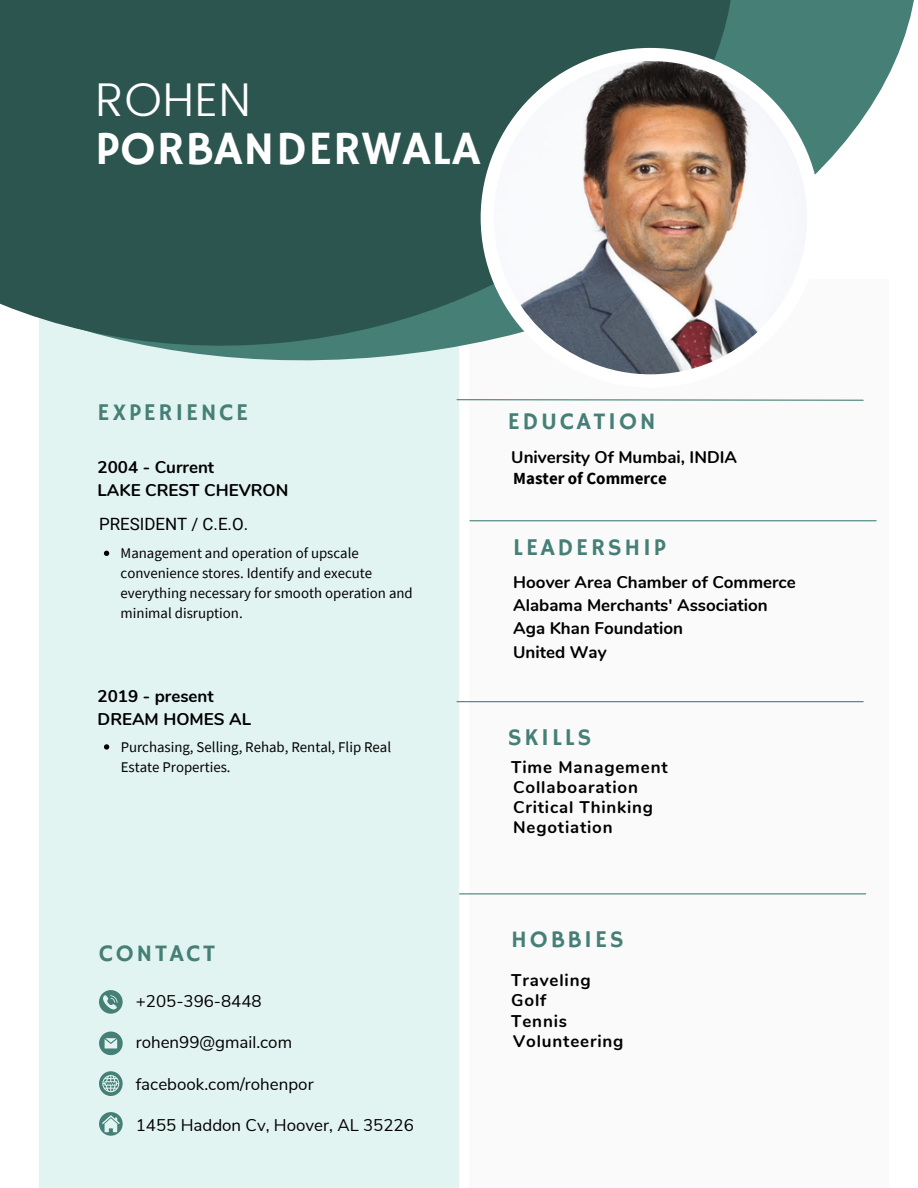
<style>
.page{position:relative;width:918px;height:1188px;background:#fff}
.page>*{position:absolute;margin:0;border:0;box-sizing:border-box;transform-origin:0 0}
.t1{font:47.7px "Hammersmith One";letter-spacing:.02em;color:#fff}
.t2{font:300 47.25px "Poppins";letter-spacing:.02em;color:#fff}
.t3{font:24px "Hammersmith One";letter-spacing:.115em;color:#457f76}
.t4{font:700 16.95px "Nunito";color:#000}
.t5{font:16.95px "Nunito Sans";color:#000}
.t6{font:700 16.95px "Nunito";letter-spacing:.05em;color:#000}
.t7{font:16.95px "Roboto";color:#000}
.t8{font:700 16.95px "Source Sans Pro";color:#000}
.t9{font:700 16.8px "Nunito";letter-spacing:.05em;color:#000}
.t10{font:14.85px/20.1px "Source Sans Pro";color:#000}
</style>
<div class="page">
<div style="left:469px;top:280px;width:420px;height:908px;background:#fafafa"></div>
<div style="left:39px;top:0;width:420px;height:1188px;background:#e2f4f1"></div>
<svg style="left:768px;top:0;width:146px;height:175px;fill:#457f76"></svg>
<svg style="left:0;top:0;width:768px;height:361px;fill:#2b554e"></svg>
<div style="left:481px;top:48px;width:339px;height:340px;background:#fff;border-radius:50%"></div>
<img style="left:494px;top:61px;width:313px;height:313px;border-radius:50%">
<svg style="left:99px;top:990px;width:24px;height:24px"></svg>
<svg style="left:99px;top:1071px;width:24px;height:25px"></svg>
<svg style="left:99px;top:1032px;width:24px;height:23px"></svg>
<svg style="left:99px;top:1112px;width:24px;height:24px"></svg>
<svg style="left:102px;top:1115px;width:18px;height:17px"></svg>
<hr style="left:460px;top:893px;width:406px;height:1px;background:#457f76">
<hr style="left:457px;top:701px;width:406px;height:1px;background:#457f76">
<svg style="left:456px;top:399px;width:408px;height:2px"></svg>
<hr style="left:470px;top:520px;width:406px;height:1px;background:#457f76">
<svg style="left:104px;top:744px;width:5px;height:6px"></svg>
<svg style="left:104px;top:551px;width:5px;height:5px"></svg>
<p class="t2" style="left:96px;top:72px;width:157px">ROHEN</p>
<p class="t1" style="left:95px;top:121px;width:386px">PORBANDERWALA</p>
<p class="t3" style="left:98px;top:398px;width:152px">EXPERIENCE</p>
<p class="t4" style="left:98px;top:456px;width:118px">2004 - Current</p>
<p class="t4" style="left:98px;top:479px;width:192px">LAKE CREST CHEVRON</p>
<p class="t7" style="left:99px;top:514px;width:151px">PRESIDENT / C.E.O.</p>
<p class="t10" style="left:121px;top:543px;width:294px">Management and operation of upscale convenience stores. Identify and execute everything necessary for smooth operation and minimal disruption.</p>
<p class="t4" style="left:98px;top:684px;width:118px">2019 - present</p>
<p class="t4" style="left:98px;top:708px;width:155px">DREAM HOMES AL</p>
<p class="t10" style="left:121px;top:736px;width:272px">Purchasing, Selling, Rehab, Rental, Flip Real<br>Estate Properties.</p>
<p class="t3" style="left:99px;top:939px;width:118px">CONTACT</p>
<p class="t5" style="left:136px;top:990px;width:128px">+205-396-8448</p>
<p class="t5" style="left:136px;top:1031px;width:158px">rohen99@gmail.com</p>
<p class="t5" style="left:136px;top:1073px;width:179px">facebook.com/rohenpor</p>
<p class="t5" style="left:136px;top:1114px;width:280px">1455 Haddon Cv, Hoover, AL 35226</p>
<p class="t3" style="left:508px;top:407px;width:149px">EDUCATION</p>
<p class="t4" style="left:511px;top:446px;width:227px">University Of Mumbai, INDIA</p>
<p class="t8" style="left:513px;top:467px;width:155px">Master of Commerce</p>
<p class="t3" style="left:513px;top:534px;width:154px">LEADERSHIP</p>
<p class="t4" style="left:513px;top:571px;width:284px">Hoover Area Chamber of Commerce</p>
<p class="t4" style="left:513px;top:594px;width:256px">Alabama Merchants' Association</p>
<p class="t4" style="left:513px;top:617px;width:171px">Aga Khan Foundation</p>
<p class="t4" style="left:513px;top:640px;width:95px">United Way</p>
<p class="t3" style="left:508px;top:723px;width:85px">SKILLS</p>
<p class="t6" style="left:511px;top:755px;width:158px">Time Management</p>
<p class="t6" style="left:513px;top:775px;width:126px">Collaboaration</p>
<p class="t9" style="left:513px;top:796px;width:141px">Critical Thinking</p>
<p class="t9" style="left:513px;top:816px;width:101px">Negotiation</p>
<p class="t3" style="left:511px;top:925px;width:114px">HOBBIES</p>
<p class="t6" style="left:511px;top:969px;width:81px">Traveling</p>
<p class="t4" style="left:511px;top:989px;width:37px">Golf</p>
<p class="t4" style="left:511px;top:1010px;width:57px">Tennis</p>
<p class="t6" style="left:513px;top:1030px;width:112px">Volunteering</p>
</div>
